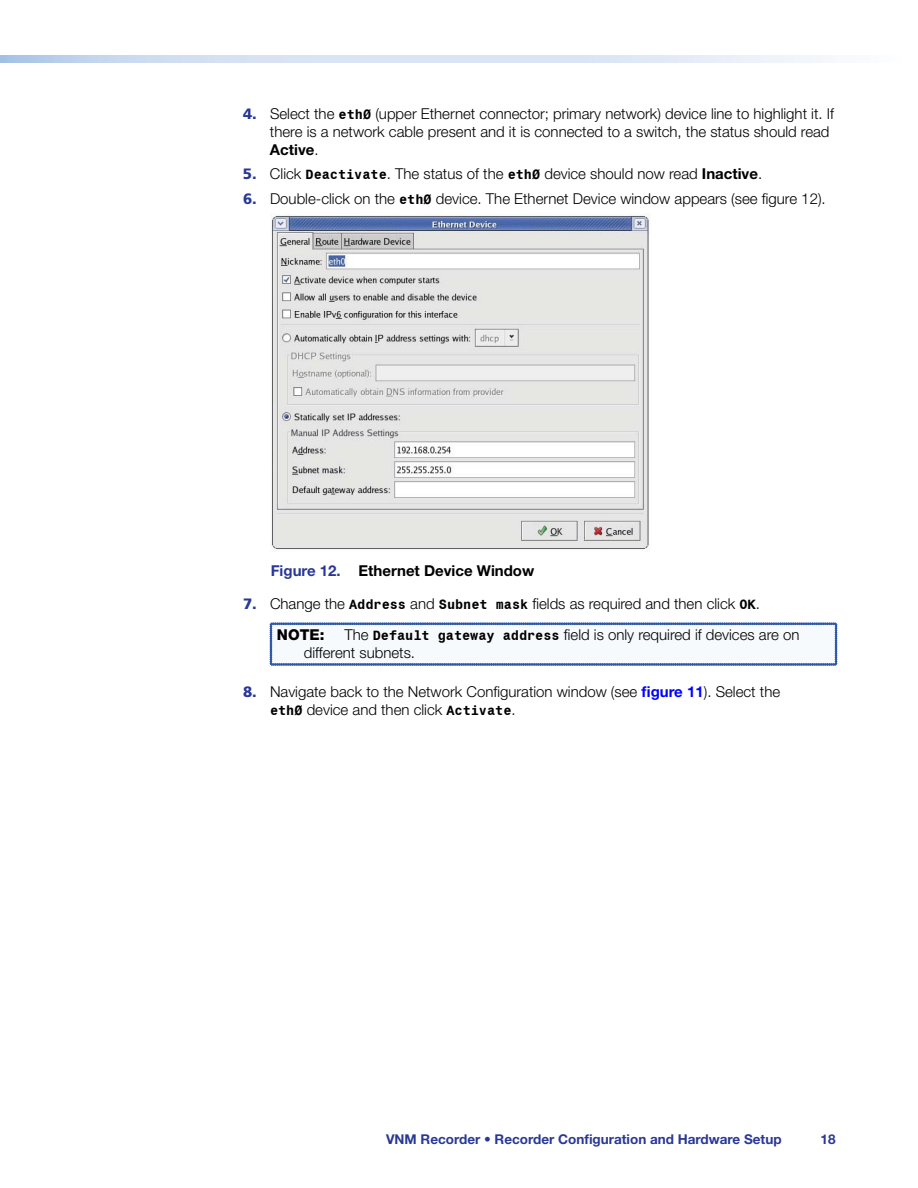
<style>
.page{position:relative;width:918px;height:1188px;background:#fff}
.page>*{position:absolute;margin:0;border:0;box-sizing:border-box;transform-origin:0 0}
.t1{font:300 15px/18px "Helvetica Neue LT Std";color:#000}
.t2{font:700 15px "Helvetica Neue LT Std";color:#000}
.t3{font:700 13.5px "Helvetica Neue LT Std";color:#293896}
.s1{font-family:"Frutiger";font-weight:900;color:#293896}
.s2{font-family:"Extronmono";font-weight:700;font-size:13.5px}
.s3{font-weight:700}
.s4{color:#293896}
.s5{font-weight:800}
.s6{font-weight:700;color:#00f}
</style>
<div class="page">
<img style="left:271px;top:214px;width:379px;height:336px">
<svg style="left:270px;top:623px;width:567px;height:43px"></svg>
<p class="t1" style="left:270px;top:104px;width:566px;text-indent:-27px"><span class="s1">4.</span> Select the <span class="s2">eth0</span> (upper Ethernet connector; primary network) device line to highlight it. If there is a network cable present and it is connected to a switch, the status should read<br><span class="s3">Active</span>.</p>
<p class="t1" style="left:243px;top:165px;width:521px"><span class="s1">5.</span> Click <span class="s2">Deactivate</span>. The status of the <span class="s2">eth0</span> device should now read <span class="s3">Inactive</span>.</p>
<p class="t1" style="left:243px;top:190px;width:584px"><span class="s1">6.</span> Double-click on the <span class="s2">eth0</span> device. The Ethernet Device window appears (see figure 12).</p>
<p class="t2" style="left:271px;top:562px;width:265px"><span class="s4">Figure 12.</span> Ethernet Device Window</p>
<p class="t1" style="left:277px;top:588px;width:484px;line-height:31.2px;text-indent:-34px"><span class="s1">7.</span> Change the <span class="s2">Address</span> and <span class="s2">Subnet mask</span> fields as required and then click <span class="s2">OK</span>.<br><span class="s5">NOTE:</span></p>
<p class="t1" style="left:304px;top:626px;width:497px;text-indent:40px">The <span class="s2">Default gateway address</span> field is only required if devices are on different subnets.</p>
<p class="t1" style="left:270px;top:682px;width:512px;text-indent:-27px"><span class="s1">8.</span> Navigate back to the Network Configuration window (see <span class="s6">figure 11</span>). Select the <span class="s2">eth0</span> device and then click <span class="s2">Activate</span>.</p>
<p class="t3" style="left:386px;top:1130px;width:397px">VNM Recorder • Recorder Configuration and Hardware Setup</p>
<p class="t3" style="left:821px;top:1130px;width:17px">18</p>
</div>
